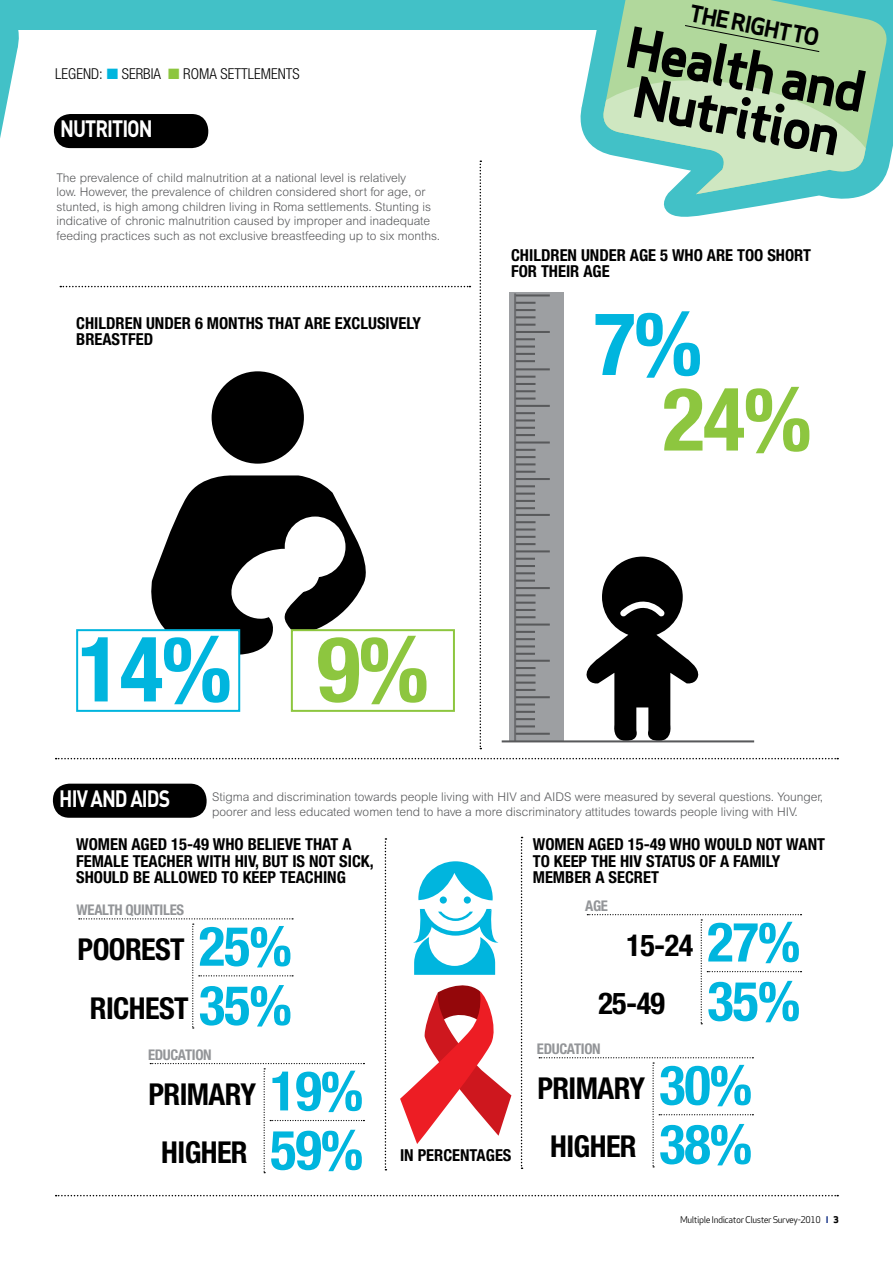
<style>
.page{position:relative;width:893px;height:1263px;background:#fff}
.page>*{position:absolute;margin:0;border:0;box-sizing:border-box;transform-origin:0 0}
.t1{font:700 condensed 90.6px "Helvetica Neue";color:#00b5de}
.t2{font:700 condensed 87.9px "Helvetica Neue";color:#8dc63f}
.t3{font:700 condensed 87.9px "Helvetica Neue";color:#00b5de}
.t4{font:700 55.05px/47.4px "Apex Sans";color:#000}
.t5{font:700 condensed 54.75px "Helvetica Neue";color:#00b5de}
.t6{font:700 condensed 30.15px/58.5px "Helvetica Neue";letter-spacing:-.02em;color:#000}
.t7{font:700 23.4px "DIN";letter-spacing:-.05em;color:#fff;scale:.83 1}
.t8{font:700 22.8px "Apex Sans";color:#000}
.t9{font:700 condensed 16.5px/16.5px "Helvetica Neue";color:#000}
.t10{font:300 condensed 15px "Helvetica Neue";color:#000}
.t11{font:700 condensed 14.7px "Helvetica Neue";color:#939598}
.t12{font:300 12px/14.4px "Arial";color:#58595b}
.t13{font:9px "Apex Sans";letter-spacing:-.05em;color:#000}
.s1{color:#00b5de}
.s2{color:#8dc63f}
.s3{font-size:54.75px;color:#00b5de}
.s4{font-weight:800;color:#25408f}
.s5{font-weight:800}
</style>
<div class="page">
<div style="left:0;top:0;width:893px;height:30px;background:#42c1c7"></div>
<svg style="left:580px;top:30px;width:313px;height:187px"></svg>
<svg style="left:598px;top:0;width:293px;height:194px;fill:#b1d89c"></svg>
<svg style="left:598px;top:69px;width:292px;height:125px;background:#aadcbf"></svg>
<svg style="left:56px;top:1195px;width:782px;height:1px"></svg>
<div style="left:53px;top:784px;width:154px;height:34px;background:#000;border-radius:16px"></div>
<svg style="left:60px;top:286px;width:410px;height:1px"></svg>
<div style="left:54px;top:114px;width:154px;height:34px;background:#000;border-radius:16px"></div>
<svg style="left:586px;top:557px;width:113px;height:183px"></svg>
<div style="left:509px;top:292px;width:54px;height:449px;background:#9d9fa2"></div>
<hr style="left:514px;top:293px;width:2px;height:448px;background:#6d6e71">
<hr style="left:516px;top:733px;width:34px;height:2px;background:#58595b">
<svg style="left:516px;top:711px;width:19px;height:16px"></svg>
<svg style="left:516px;top:703px;width:19px;height:2px"></svg>
<hr style="left:516px;top:696px;width:34px;height:2px;background:#58595b">
<svg style="left:516px;top:682px;width:19px;height:9px"></svg>
<svg style="left:516px;top:667px;width:19px;height:9px"></svg>
<hr style="left:516px;top:660px;width:34px;height:2px;background:#58595b">
<svg style="left:516px;top:653px;width:19px;height:2px"></svg>
<svg style="left:516px;top:631px;width:19px;height:16px"></svg>
<hr style="left:516px;top:623px;width:34px;height:3px;background:#58595b">
<svg style="left:516px;top:602px;width:19px;height:16px"></svg>
<svg style="left:516px;top:594px;width:19px;height:2px"></svg>
<hr style="left:516px;top:587px;width:34px;height:2px;background:#58595b">
<svg style="left:516px;top:493px;width:19px;height:16px"></svg>
<svg style="left:516px;top:485px;width:19px;height:2px"></svg>
<hr style="left:516px;top:478px;width:34px;height:2px;background:#58595b">
<svg style="left:516px;top:471px;width:19px;height:2px"></svg>
<svg style="left:516px;top:449px;width:19px;height:16px"></svg>
<hr style="left:516px;top:441px;width:34px;height:2px;background:#58595b">
<svg style="left:516px;top:580px;width:19px;height:2px"></svg>
<svg style="left:516px;top:558px;width:19px;height:16px"></svg>
<hr style="left:516px;top:550px;width:34px;height:2px;background:#58595b">
<svg style="left:516px;top:536px;width:19px;height:9px"></svg>
<svg style="left:516px;top:521px;width:19px;height:9px"></svg>
<hr style="left:516px;top:514px;width:34px;height:2px;background:#58595b">
<svg style="left:516px;top:427px;width:19px;height:9px"></svg>
<svg style="left:516px;top:412px;width:19px;height:9px"></svg>
<hr style="left:516px;top:405px;width:34px;height:2px;background:#58595b">
<svg style="left:516px;top:398px;width:19px;height:2px"></svg>
<svg style="left:516px;top:376px;width:19px;height:16px"></svg>
<hr style="left:516px;top:368px;width:34px;height:2px;background:#58595b">
<svg style="left:516px;top:346px;width:19px;height:16px"></svg>
<svg style="left:516px;top:338px;width:19px;height:2px"></svg>
<hr style="left:516px;top:331px;width:34px;height:2px;background:#58595b">
<svg style="left:516px;top:324px;width:19px;height:2px"></svg>
<svg style="left:516px;top:302px;width:19px;height:16px"></svg>
<hr style="left:516px;top:294px;width:34px;height:2px;background:#58595b">
<hr style="left:502px;top:740px;width:252px;height:2px;background:#58595b">
<div style="left:212px;top:371px;width:92px;height:93px;background:#000;border-radius:50%"></div>
<svg style="left:151px;top:475px;width:215px;height:187px"></svg>
<div style="left:77px;top:630px;width:162px;height:81px;background:#fff"></div>
<div style="left:76px;top:629px;width:164px;height:83px;border:2px solid #00b5de"></div>
<div style="left:292px;top:630px;width:162px;height:81px;background:#fff"></div>
<div style="left:291px;top:629px;width:164px;height:83px;border:2px solid #8dc63f"></div>
<svg style="left:480px;top:161px;width:1px;height:588px"></svg>
<svg style="left:385px;top:838px;width:1px;height:332px"></svg>
<svg style="left:521px;top:837px;width:2px;height:332px"></svg>
<svg style="left:56px;top:758px;width:782px;height:1px"></svg>
<svg style="left:418px;top:861px;width:75px;height:39px"></svg>
<div style="left:440px;top:896px;width:7px;height:7px;background:#00b5de;border-radius:50%"></div>
<div style="left:464px;top:896px;width:7px;height:7px;background:#00b5de;border-radius:50%"></div>
<svg style="left:400px;top:909px;width:111px;height:235px"></svg>
<svg style="left:79px;top:918px;width:214px;height:110px"></svg>
<svg style="left:587px;top:914px;width:214px;height:110px"></svg>
<svg style="left:150px;top:1063px;width:214px;height:110px"></svg>
<svg style="left:539px;top:1057px;width:214px;height:110px"></svg>
<svg style="left:0;top:30px;width:19px;height:108px"></svg>
<div style="left:684px;top:5px;width:136px;height:48px;background:#b1d89c"></div>
<p class="t10" style="left:55px;top:65px;width:246px">LEGEND: <span class="s1">■</span> SERBIA <span class="s2">■</span> ROMA SETTLEMENTS</p>
<h3 class="t7" style="left:60px;top:114px;width:96px">N UTRITION</h3>
<p class="t12" style="left:57px;top:171px;width:385px">The prevalence of child malnutrition at a national level is relatively<br>low. However, the prevalence of children considered short for age, or stunted, is high among children living in Roma settlements. Stunting is indicative of chronic malnutrition caused by improper and inadequate feeding practices such as not exclusive breastfeeding up to six months.</p>
<h3 class="t9" style="left:76px;top:314px;width:153px">CHILDREN UNDER 6 MONTHS</h3>
<h3 class="t9" style="left:267px;top:314px;width:10px">THAT</h3>
<h3 class="t9" style="left:305px;top:314px;width:10px">ARE</h3>
<h3 class="t9" style="left:335px;top:314px;width:35px">EXCLUSIVELY</h3>
<h3 class="t9" style="left:76px;top:331px;width:10px">BREASTFED</h3>
<h3 class="t8" style="left:734px;top:7px;width:36px;rotate:11deg">RIGHT</h3>
<h3 class="t4" style="left:631px;top:23px;width:250px;rotate:11deg">Health and<br>Nutrition</h3>
<h3 class="t9" style="left:511px;top:246px;width:301px">CHILDREN UNDER AGE 5 WHO ARE TOO SHORT<br>FOR THEIR AGE</h3>
<h2 class="t3" style="left:594px;top:290px;width:110px">7%</h2>
<h2 class="t2" style="left:663px;top:366px;width:151px">24%</h2>
<h1 class="t1" style="left:78px;top:614px;width:352px">14% <span class="s2">9%</span></h1>
<h3 class="t7" style="left:59px;top:783px;width:135px">HIV AND AIDS</h3>
<p class="t12" style="left:212px;top:790px;width:612px">Stigma and discrimination towards people living with HIV and AIDS were measured by several questions. Younger, poorer and less educated women tend to have a more discriminatory attitudes towards people living with HIV.</p>
<h3 class="t9" style="left:76px;top:836px;width:66px">WOMEN AGED</h3>
<h3 class="t9" style="left:171px;top:836px;width:53px">15-49 WHO</h3>
<h3 class="t9" style="left:248px;top:836px;width:9px">BELIEVE</h3>
<h3 class="t9" style="left:305px;top:836px;width:10px">THAT</h3>
<h3 class="t9" style="left:342px;top:836px;width:11px">A</h3>
<h3 class="t9" style="left:76px;top:853px;width:100px">FEMALE TEACHER</h3>
<h3 class="t9" style="left:197px;top:853px;width:10px">WITH</h3>
<h3 class="t9" style="left:235px;top:853px;width:38px">HIV, BUT</h3>
<h3 class="t9" style="left:292px;top:853px;width:27px">IS NOT</h3>
<h3 class="t9" style="left:339px;top:853px;width:36px">SICK,</h3>
<h3 class="t9" style="left:76px;top:869px;width:10px">SHOULD</h3>
<h3 class="t9" style="left:133px;top:869px;width:32px">BE ALLOWED</h3>
<h3 class="t9" style="left:222px;top:869px;width:31px">TO KEEP</h3>
<h3 class="t9" style="left:280px;top:869px;width:43px">TEACHING</h3>
<p class="t11" style="left:77px;top:901px;width:9px">WEALTH</p>
<p class="t11" style="left:126px;top:901px;width:16px">QUINTILES</p>
<h3 class="t6" style="left:78px;top:920px;width:17px">POOREST</h3>
<h3 class="t5" style="left:199px;top:913px;width:95px">25%</h3>
<h3 class="t6" style="left:90px;top:978px;width:203px">RICHEST <span class="s3">35%</span></h3>
<p class="t11" style="left:148px;top:1046px;width:38px">EDU CATION</p>
<h3 class="t6" style="left:161px;top:1064px;width:203px;text-indent:-13px">PRIMARY <span class="s3">19%<br></span>HIGHER</h3>
<h3 class="t5" style="left:270px;top:1117px;width:95px">59%</h3>
<h3 class="t9" style="left:400px;top:1147px;width:113px">IN PERCENTAGES</h3>
<h3 class="t9" style="left:533px;top:836px;width:66px">WOMEN AGED</h3>
<h3 class="t9" style="left:628px;top:836px;width:53px">15-49 WHO</h3>
<h3 class="t9" style="left:704px;top:836px;width:11px">WOULD</h3>
<h3 class="t9" style="left:756px;top:836px;width:10px">NOT</h3>
<h3 class="t9" style="left:786px;top:836px;width:11px">WANT</h3>
<h3 class="t9" style="left:533px;top:853px;width:31px">TO KEEP</h3>
<h3 class="t9" style="left:591px;top:853px;width:10px">THE</h3>
<h3 class="t9" style="left:620px;top:853px;width:36px">HIV STATUS</h3>
<h3 class="t9" style="left:699px;top:853px;width:70px">OF AFAMILY</h3>
<h3 class="t9" style="left:533px;top:869px;width:42px">MEMBER</h3>
<h3 class="t9" style="left:595px;top:869px;width:48px">ASECRET</h3>
<p class="t11" style="left:585px;top:897px;width:9px">AGE</p>
<h3 class="t6" style="left:598px;top:915px;width:203px;text-align:right">15-24 <span class="s3">27%<br></span>25-49 <span class="s3">35%</span></h3>
<p class="t11" style="left:537px;top:1040px;width:38px">EDU CATION</p>
<h3 class="t6" style="left:550px;top:1058px;width:203px;text-indent:-13px">PRI MARY <span class="s3">30%<br></span>HIGHER</h3>
<h3 class="t5" style="left:659px;top:1111px;width:95px">38%</h3>
<p class="t13" style="left:680px;top:1212px;width:160px">Multiple Indicator Cluster Survey-2010 <span class="s4">I</span> <span class="s5">3</span></p>
</div>
